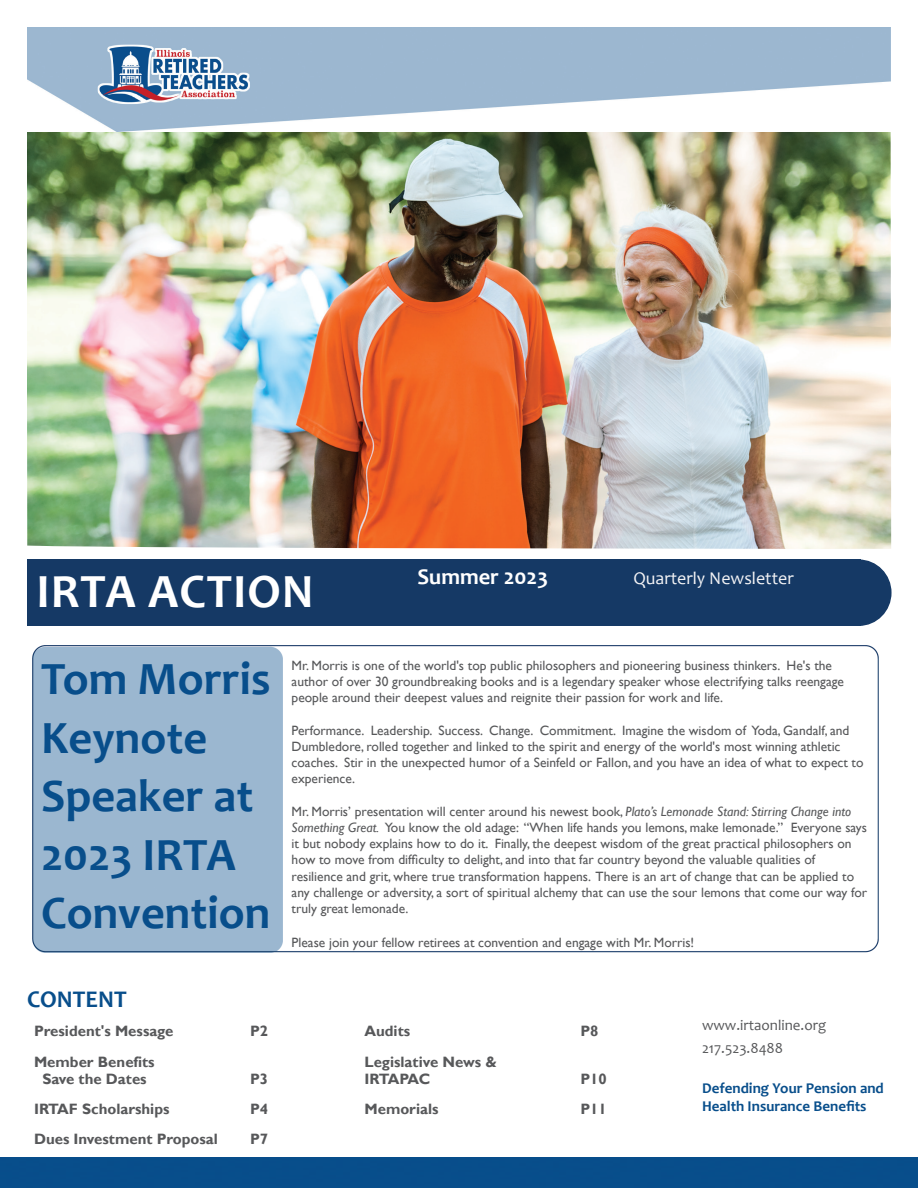
<style>
.page{position:relative;width:918px;height:1188px;background:#fff}
.page>*{position:absolute;margin:0;border:0;box-sizing:border-box;transform-origin:0 0}
._1st_Headline__48_pt{font:700 48px "Candara";letter-spacing:.02em;color:#fff}
._01_Headline{font:700 46.5px/58.5px "Candara";color:#084e8b}
._3rd_Headline__16_pt{font:700 24px "Candara";color:#084e8b}
.t1{font:700 22.5px "Candara";color:#fff}
.t2{font:18px "Candara";color:#f4f4f6}
._05_body_text{font:700 15px/16.5px "Gill Sans";color:#57585a;text-align:center}
._06_Photo_Caption{font:700 15px/18px "Candara";color:#084e8b}
._06_Photo_Caption-2{font:15px "Candara";color:#57585a}
.Paragraph_Style_1{font:13.5px/16.2px "Gill Sans";color:#57585a}
.s1{font-style:italic}
</style>
<div class="page">
<img style="left:33px;top:645px;width:846px;height:308px">
<img style="left:27px;top:131px;width:864px;height:418px">
<div style="left:0;top:1158px;width:918px;height:30px;background:#084e8b"></div>
<img style="left:27px;top:27px;width:864px;height:104px">
<div style="left:27px;top:560px;width:834px;height:66px;background:#153965"></div>
<div style="left:827px;top:560px;width:64px;height:65px;background:#153965;border-radius:50%"></div>
<div style="left:826px;top:560px;width:66px;height:66px;border:2px solid #153965;border-radius:50%"></div>
<p class="_1st_Headline__48_pt" style="left:36px;top:561px;width:279px">IRTA ACTION</p>
<p class="t1" style="left:417px;top:562px;width:132px">Summer 2023</p>
<p class="t2" style="left:633px;top:567px;width:162px">Quarterly Newsletter</p>
<p class="_01_Headline" style="left:41px;top:649px;width:231px">Tom Morris<br>Keynote<br>Speaker at<br>2023 IRTA<br>Convention</p>
<p class="_3rd_Headline__16_pt" style="left:27px;top:985px;width:101px">CONTENT</p>
<p class="_05_body_text" style="left:34px;top:1023px;width:141px">President's Message</p>
<p class="_05_body_text" style="left:250px;top:1023px;width:20px">P2</p>
<p class="_05_body_text" style="left:34px;top:1054px;width:122px">Member Benefits<br>Save the Dates</p>
<p class="_05_body_text" style="left:250px;top:1071px;width:20px">P3</p>
<p class="_05_body_text" style="left:34px;top:1101px;width:137px">IRTAF Scholarships</p>
<p class="_05_body_text" style="left:250px;top:1101px;width:20px">P4</p>
<p class="_05_body_text" style="left:34px;top:1131px;width:185px">Dues Investment Proposal</p>
<p class="_05_body_text" style="left:250px;top:1131px;width:20px">P7</p>
<p class="Paragraph_Style_1" style="left:292px;top:658px;width:554px">Mr. Morris is one of the world's top public philosophers and pioneering business thinkers. He's the author of over 30 groundbreaking books and is a legendary speaker whose electrifying talks reengage people around their deepest values and reignite their passion for work and life.</p>
<p class="Paragraph_Style_1" style="left:292px;top:722px;width:573px">Performance. Leadership. Success. Change. Commitment. Imagine the wisdom of Yoda, Gandalf, and Dumbledore, rolled together and linked to the spirit and energy of the world's most winning athletic coaches. Stir in the unexpected humor of a Seinfeld or Fallon, and you have an idea of what to expect to experience.</p>
<p class="Paragraph_Style_1" style="left:292px;top:803px;width:577px">Mr. Morris’ presentation will center around his newest book, <span class="s1">Plato’s Lemonade Stand: Stirring Change into Something Great.</span> You know the old adage: “When life hands you lemons, make lemonade.” Everyone says it but nobody explains how to do it. Finally, the deepest wisdom of the great practical philosophers on how to move from difficulty to delight, and into that far country beyond the valuable qualities of resilience and grit, where true transformation happens. There is an art of change that can be applied to any challenge or adversity, a sort of spiritual alchemy that can use the sour lemons that come our way for truly great lemonade.</p>
<p class="Paragraph_Style_1" style="left:292px;top:935px;width:404px">Please join your fellow retirees at convention and engage with Mr. Morris!</p>
<p class="_05_body_text" style="left:364px;top:1023px;width:47px">Audits</p>
<p class="_05_body_text" style="left:580px;top:1023px;width:20px">P8</p>
<p class="_05_body_text" style="left:364px;top:1054px;width:134px;text-align:left">Legislative News &amp;<br>IRTAPAC</p>
<p class="_05_body_text" style="left:580px;top:1071px;width:28px">P10</p>
<p class="_05_body_text" style="left:364px;top:1101px;width:76px">Memorials</p>
<p class="_05_body_text" style="left:580px;top:1101px;width:28px">P11</p>
<p class="_06_Photo_Caption-2" style="left:702px;top:1016px;width:126px">www.irtaonline.org</p>
<p class="_06_Photo_Caption-2" style="left:702px;top:1038px;width:83px">217.523.8488</p>
<p class="_06_Photo_Caption" style="left:702px;top:1079px;width:183px">Defending Your Pension and<br>Health Insurance Benefits</p>
</div>
